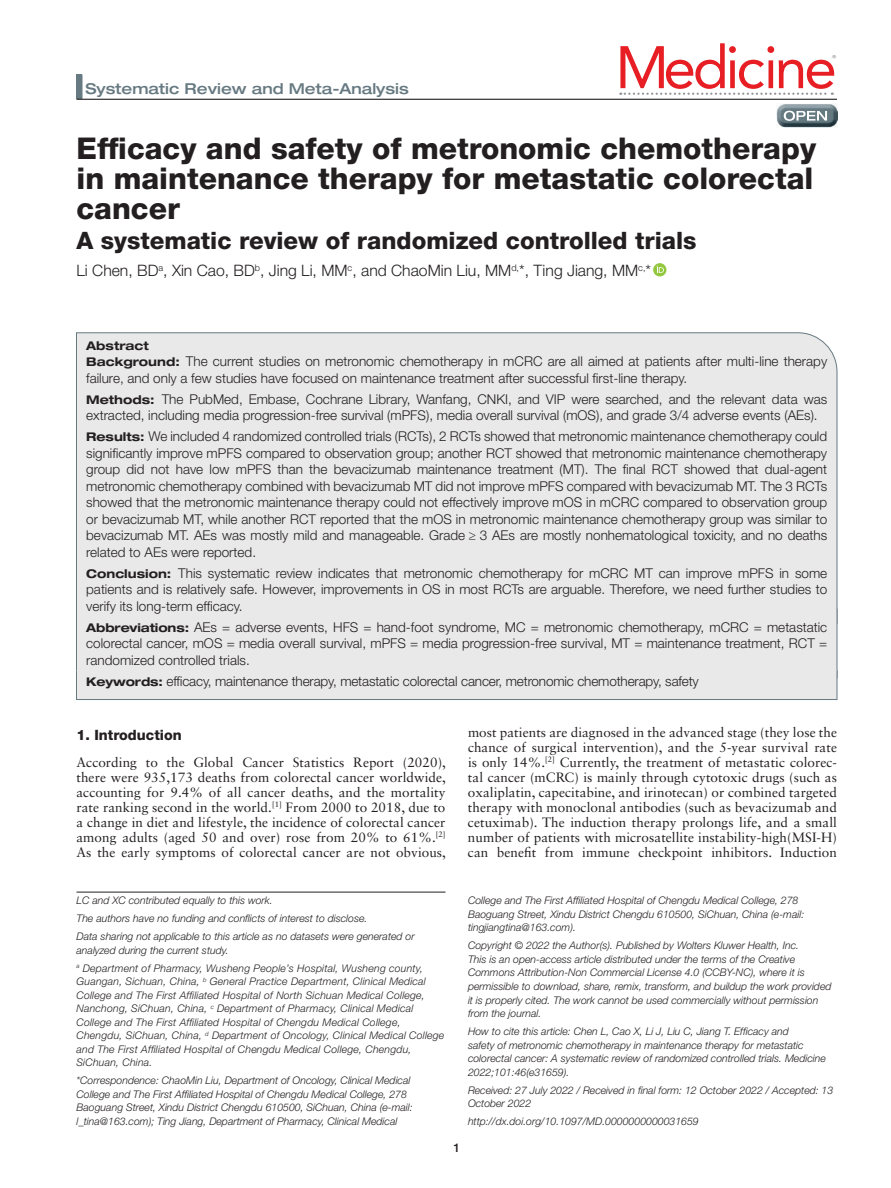
<style>
.page{position:relative;width:891px;height:1188px;background:#fff}
.page>*{position:absolute;margin:0;border:0;box-sizing:border-box;transform-origin:0 0}
.t1{font:59.4px "Avenir";letter-spacing:-.06em;color:#e71e24}
.t2{font:800 30px/30px "Helvetica Neue LT Std";color:#231f20;text-align:justify}
.t3{font:800 24px "Helvetica Neue LT Std";color:#231f20}
.t4{font:300 15.75px "Helvetica Neue LT Std";color:#231f20}
.t5{font:500 expanded 15px "Helvetica Neue LT Std";color:#667981}
.t6{font:800 14.25px "Helvetica Neue LT Std";color:#231f20}
.t7{font:300 13.5px/16.5px "Helvetica Neue LT Std";color:#231f20;text-align:justify}
.t8{font:13.5px/15px "Sabon LT Std";letter-spacing:.005em;color:#231f20;text-align:justify}
.t9{font:700 expanded 12px "Helvetica Neue LT Std";color:#231f20}
.t10{font:500 12px "Helvetica Neue LT Std";color:#231f20}
.t11{font:italic 300 10.5px/13.5px "Helvetica Neue LT Std";color:#231f20}
.t12{font:italic 300 10.5px/13.5px "Helvetica Neue LT Std";letter-spacing:.02em;color:#231f20}
.t13{font:500 10.35px "Akzidenz Grotesk BE";color:#909295}
.s1{font-weight:700;font-stretch:expanded;font-size:12px}
</style>
<div class="page">
<div style="left:76px;top:74px;width:6px;height:25px;background:#677981"></div>
<hr style="left:76px;top:99px;width:761px;height:1px;background:#231f20">
<img style="left:776px;top:104px;width:61px;height:24px">
<svg style="left:784px;top:111px;width:43px;height:10px"></svg>
<svg style="left:620px;top:93px;width:213px;height:2px"></svg>
<div style="left:76px;top:332px;width:762px;height:293px;background:#e9e9e9"></div>
<div style="left:76px;top:609px;width:761px;height:70px;background:#e9e9e9"></div>
<div style="left:76px;top:670px;width:761px;height:30px;background:#e9e9e9"></div>
<div style="left:76px;top:670px;width:761px;height:30px;border:1px solid #677981"></div>
<svg style="left:653px;top:263px;width:13px;height:13px"></svg>
<svg style="left:657px;top:266px;width:7px;height:7px"></svg>
<hr style="left:76px;top:892px;width:370px;height:1px;background:#231f20">
<p class="t5" style="left:86px;top:80px;width:325px">Systematic Review and Meta-Analysis</p>
<h1 class="t1" style="left:615px;top:33px;width:223px">Medicine</h1>
<p class="t13" style="left:832px;top:52px;width:6px">®</p>
<h2 class="t2" style="left:76px;top:134px;width:741px">Efficacy and safety of metronomic chemotherapy in maintenance therapy for metastatic colorectal cancer</h2>
<h3 class="t3" style="left:76px;top:227px;width:622px">A systematic review of randomized controlled trials</h3>
<p class="t4" style="left:76px;top:261px;width:576px">Li Chen, BD<sup>a</sup>, Xin Cao, BD<sup>b</sup>, Jing Li, MM<sup>c</sup>, and ChaoMin Liu, MM<sup>d,</sup>*, Ting Jiang, MM<sup>c,</sup>*</p>
<p class="t9" style="left:86px;top:338px;width:64px">Abstract</p>
<p class="t7" style="left:86px;top:353px;width:743px"><span class="s1">Background:</span> The current studies on metronomic chemotherapy in mCRC are all aimed at patients after multi-line therapy failure, and only a few studies have focused on maintenance treatment after successful first-line therapy.</p>
<p class="t7" style="left:86px;top:391px;width:742px"><span class="s1">Methods:</span> The PubMed, Embase, Cochrane Library, Wanfang, CNKI, and VIP were searched, and the relevant data was extracted, including media progression-free survival (mPFS), media overall survival (mOS), and grade 3/4 adverse events (AEs).</p>
<p class="t7" style="left:86px;top:428px;width:743px"><span class="s1">Results:</span> We included 4 randomized controlled trials (RCTs), 2 RCTs showed that metronomic maintenance chemotherapy could significantly improve mPFS compared to observation group; another RCT showed that metronomic maintenance chemotherapy group did not have low mPFS than the bevacizumab maintenance treatment (MT). The final RCT showed that dual-agent metronomic chemotherapy combined with bevacizumab MT did not improve mPFS compared with bevacizumab MT. The 3 RCTs showed that the metronomic maintenance therapy could not effectively improve mOS in mCRC compared to observation group or bevacizumab MT, while another RCT reported that the mOS in metronomic maintenance chemotherapy group was similar to bevacizumab MT. AEs was mostly mild and manageable. Grade ≥ 3 AEs are mostly nonhematological toxicity, and no deaths related to AEs were reported.</p>
<p class="t7" style="left:86px;top:565px;width:743px"><span class="s1">Conclusion:</span> This systematic review indicates that metronomic chemotherapy for mCRC MT can improve mPFS in some patients and is relatively safe. However, improvements in OS in most RCTs are arguable. Therefore, we need further studies to verify its long-term efficacy.</p>
<p class="t7" style="left:86px;top:619px;width:743px"><span class="s1">Abbreviations:</span> AEs = adverse events, HFS = hand-foot syndrome, MC = metronomic chemotherapy, mCRC = metastatic colorectal cancer, mOS = media overall survival, mPFS = media progression-free survival, MT = maintenance treatment, RCT = randomized controlled trials.</p>
<p class="t7" style="left:86px;top:673px;width:614px"><span class="s1">Keywords:</span> efficacy, maintenance therapy, metastatic colorectal cancer, metronomic chemotherapy, safety</p>
<p class="t6" style="left:76px;top:726px;width:107px">1. Introduction</p>
<p class="t8" style="left:76px;top:755px;width:371px">According to the Global Cancer Statistics Report (2020), there were 935,173 deaths from colorectal cancer worldwide, accounting for 9.4% of all cancer deaths, and the mortality rate ranking second in the world.<sup>[1]</sup> From 2000 to 2018, due to a change in diet and lifestyle, the incidence of colorectal cancer among adults (aged 50 and over) rose from 20% to 61%.<sup>[2] </sup>As the early symptoms of colorectal cancer are not obvious,</p>
<p class="t8" style="left:468px;top:725px;width:371px">most patients are diagnosed in the advanced stage (they lose the chance of surgical intervention), and the 5-year survival rate is only 14%.<sup>[2]</sup> Currently, the treatment of metastatic colorec&shy;tal cancer (mCRC) is mainly through cytotoxic drugs (such as oxaliplatin, capecitabine, and irinotecan) or combined targeted therapy with monoclonal antibodies (such as bevacizumab and cetuximab). The induction therapy prolongs life, and a small number of patients with microsatellite instability-high(MSI-H) can benefit from immune checkpoint inhibitors. Induction</p>
<p class="t11" style="left:76px;top:892px;width:340px;line-height:18px">LC and XC contributed equally to this work.<br>The authors have no funding and conflicts of interest to disclose.<br>Data sharing not applicable to this article as no datasets were generated or</p>
<p class="t12" style="left:76px;top:941px;width:348px;line-height:18px">analyzed during the current study.<br><sup>a</sup> Department of Pharmacy, Wusheng People’s Hospital, Wusheng county,</p>
<p class="t12" style="left:77px;top:975px;width:369px">Guangan, Sichuan, China, <sup>b</sup> General Practice Department, Clinical Medical College and The First Affiliated Hospital of North Sichuan Medical College, Nanchong, SiChuan, China, <sup>c</sup> Department of Pharmacy, Clinical Medical College and The First Affiliated Hospital of Chengdu Medical College, Chengdu, SiChuan, China, <sup>d</sup> Department of Oncology, Clinical Medical College and The First Affiliated Hospital of Chengdu Medical College, Chengdu, SiChuan, China.</p>
<p class="t11" style="left:77px;top:1074px;width:338px">*Correspondence: ChaoMin Liu, Department of Oncology, Clinical Medical College and The First Affiliated Hospital of Chengdu Medical College, 278<br>Baoguang Street, Xindu District Chengdu 610500, SiChuan, China (e-mail: l_tina@163.com); Ting Jiang, Department of Pharmacy, Clinical Medical</p>
<p class="t10" style="left:453px;top:1140px;width:8px">1</p>
<p class="t11" style="left:468px;top:894px;width:338px">College and The First Affiliated Hospital of Chengdu Medical College, 278<br>Baoguang Street, Xindu District Chengdu 610500, SiChuan, China (e-mail: tingjiangtina@163.com).</p>
<p class="t11" style="left:468px;top:939px;width:365px">Copyright © 2022 the Author(s). Published by Wolters Kluwer Health, Inc.<br>This is an open-access article distributed under the terms of the Creative Commons Attribution-Non Commercial License 4.0 (CCBY-NC), where it is permissible to download, share, remix, transform, and buildup the work provided it is properly cited. The work cannot be used commercially without permission from the journal.</p>
<p class="t11" style="left:468px;top:1024px;width:359px">How to cite this article: Chen L, Cao X, Li J, Liu C, Jiang T. Efficacy and<br>safety of metronomic chemotherapy in maintenance therapy for metastatic colorectal cancer: A systematic review of randomized controlled trials. Medicine 2022;101:46(e31659).</p>
<p class="t11" style="left:468px;top:1083px;width:367px">Received: 27 July 2022 / Received in final form: 12 October 2022 / Accepted: 13<br>October 2022</p>
<p class="t11" style="left:468px;top:1114px;width:232px">http://dx.doi.org/10.1097/MD.0000000000031659</p>
</div>
